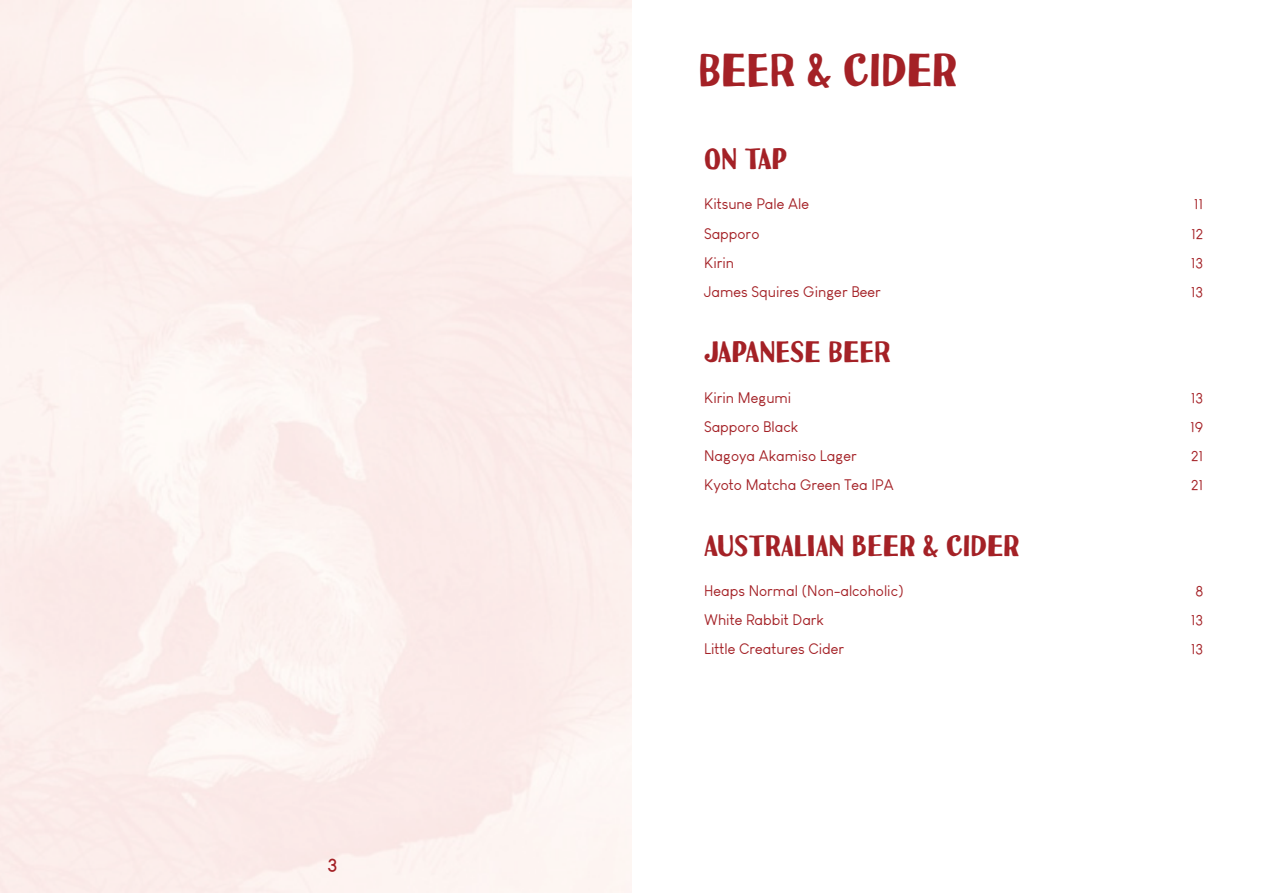
<style>
.page{position:relative;width:1263px;height:893px;background:#fff}
.page>*{position:absolute;margin:0;border:0;box-sizing:border-box;transform-origin:0 0}
.t1{font:42px "Uchiyama";color:#a42126}
.t2{font:27px "Uchiyama";color:#a42126}
.t3{font:700 18px "Louis George Cafe";color:#a42126}
.t4{font:15px "Louis George Cafe";color:#a42126}
</style>
<div class="page">
<p class="t3" style="left:327px;top:853px;width:12px">3</p>
<p class="t1" style="left:698px;top:46px;width:257px">BEER &amp; CIDER</p>
<p class="t2" style="left:704px;top:143px;width:84px">ON TAP</p>
<p class="t4" style="left:704px;top:195px;width:107px">Kitsune Pale Ale</p>
<p class="t4" style="left:1194px;top:195px;width:11px">11</p>
<p class="t4" style="left:704px;top:224px;width:57px">Sapporo</p>
<p class="t4" style="left:1191px;top:224px;width:14px">12</p>
<p class="t4" style="left:704px;top:253px;width:32px">Kirin</p>
<p class="t4" style="left:1191px;top:253px;width:14px">13</p>
<p class="t4" style="left:704px;top:283px;width:178px">James Squires Ginger Beer</p>
<p class="t4" style="left:1191px;top:283px;width:14px">13</p>
<p class="t2" style="left:704px;top:336px;width:188px">JAPANESE BEER</p>
<p class="t4" style="left:704px;top:389px;width:89px">Kirin Megumi</p>
<p class="t4" style="left:1191px;top:389px;width:14px">13</p>
<p class="t4" style="left:704px;top:418px;width:96px">Sapporo Black</p>
<p class="t4" style="left:1190px;top:418px;width:15px">19</p>
<p class="t4" style="left:704px;top:447px;width:154px">Nagoya Akamiso Lager</p>
<p class="t4" style="left:1191px;top:447px;width:14px">21</p>
<p class="t4" style="left:704px;top:476px;width:191px">Kyoto Matcha Green Tea IPA</p>
<p class="t4" style="left:1191px;top:476px;width:14px">21</p>
<p class="t2" style="left:704px;top:529px;width:315px">AUSTRALIAN BEER &amp; CIDER</p>
<p class="t4" style="left:704px;top:582px;width:201px">Heaps Normal (Non-alcoholic)</p>
<p class="t4" style="left:1195px;top:582px;width:9px">8</p>
<p class="t4" style="left:704px;top:611px;width:121px">White Rabbit Dark</p>
<p class="t4" style="left:1191px;top:611px;width:14px">13</p>
<p class="t4" style="left:704px;top:640px;width:142px">Little Creatures Cider</p>
<p class="t4" style="left:1191px;top:640px;width:14px">13</p>
</div>
